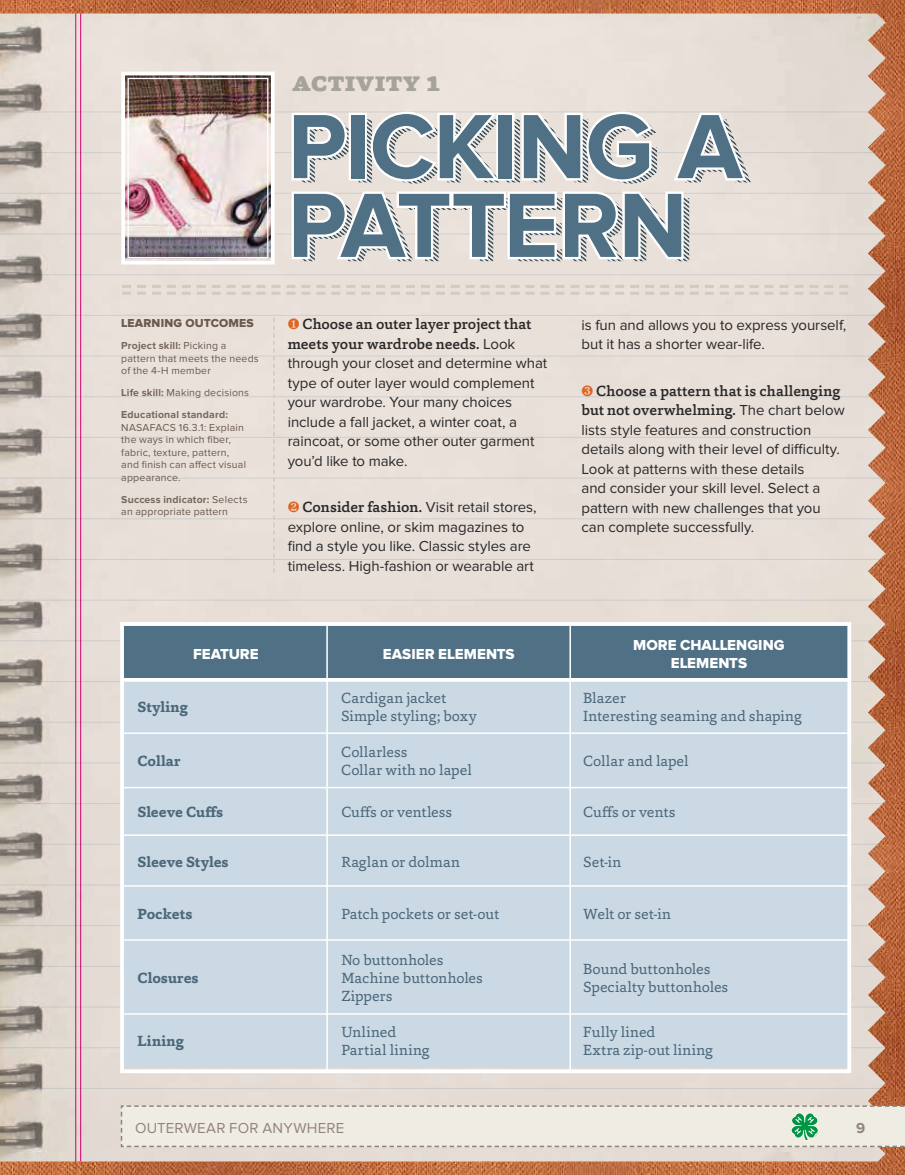
<style>
.page{position:relative;width:905px;height:1175px;background:#fff}
.page>*{position:absolute;margin:0;border:0;box-sizing:border-box;transform-origin:0 0}
.t1{font:700 94.5px/78.8px "Proxima Nova";letter-spacing:-.01em;color:#4f7085}
.t2{font:800 30px "Capita";letter-spacing:.015em;color:#a6a499}
.t3{font:15px/19.5px "Proxima Nova";letter-spacing:-.005em;color:#292829}
.t4{font:15px/18px "Capita";color:#4b687b}
.t5{font:500 15px/19.5px "Capita";color:#292829}
.t6{font:700 15px "Capita";color:#4b687b}
.t7{font:15px/18px "Proxima Nova Extrabld";color:#fff}
.t8{font:15px "Proxima Nova";letter-spacing:.015em;color:#92847b}
.t9{font:700 15px "Proxima Nova";color:#92847b}
.t10{font:12px "Proxima Nova Extrabld";letter-spacing:.02em;color:#6a594e}
.t11{font:10.5px/12.6px "Proxima Nova";letter-spacing:.025em;color:#6a594e}
.t12{font:700 10.5px/21.8px "Proxima Nova";color:#77675b}
.s1{font-weight:700;color:#77675b}
.s2{font-weight:400;color:#6a594e}
.s3{color:#df6420}
.s4{font-family:"Proxima Nova";font-weight:400}
.s5{font-family:"Capita";font-weight:500}
</style>
<div class="page">
<img style="left:0;top:0;width:904px;height:1174px">
<img style="left:119px;top:70px;width:157px;height:196px">
<div style="left:127px;top:78px;width:141px;height:180px;border:1px solid #fff"></div>
<hr style="left:122px;top:678px;width:727px;height:3px;background:#fff">
<hr style="left:122px;top:732px;width:727px;height:2px;background:#fff">
<hr style="left:122px;top:787px;width:727px;height:1px;background:#fff">
<hr style="left:122px;top:834px;width:727px;height:2px;background:#fff">
<hr style="left:122px;top:885px;width:727px;height:1px;background:#fff">
<hr style="left:122px;top:939px;width:727px;height:1px;background:#fff">
<hr style="left:326px;top:623px;width:2px;height:448px;background:#fff">
<hr style="left:569px;top:623px;width:2px;height:448px;background:#fff">
<hr style="left:122px;top:1013px;width:727px;height:1px;background:#fff">
<svg style="left:120px;top:1104px;width:784px;height:43px;background:#e7e5dc"></svg>
<h2 class="t2" style="left:292px;top:59px;width:149px">activity 1</h2>
<p class="t10" style="left:121px;top:316px;width:134px">LEARNING OUTCOMES</p>
<p class="t11" style="left:121px;top:339px;width:139px"><span class="s1">Project skill:</span> Picking a pattern that meets the needs of the 4-H member</p>
<p class="t12" style="left:121px;top:382px;width:129px">Life skill: <span class="s2">Making decisions<br></span>Educational standard:</p>
<p class="t11" style="left:121px;top:421px;width:126px">NASAFACS 16.3.1: Explain the ways in which fiber, fabric, texture, pattern, and finish can affect visual appearance.</p>
<p class="t11" style="left:121px;top:493px;width:128px"><span class="s1">Success indicator:</span> Selects an appropriate pattern</p>
<h1 class="t1" style="left:288px;top:109px;width:456px">picking a pattern</h1>
<p class="t5" style="left:288px;top:314px;width:245px"><span class="s3">❶</span> Choose an outer layer project that meets your wardrobe needs. <span class="s4">Look</span></p>
<p class="t3" style="left:288px;top:354px;width:261px">through your closet and determine what type of outer layer would complement your wardrobe. Your many choices include a fall jacket, a winter coat, a raincoat, or some other outer garment you’d like to make.</p>
<p class="t3" style="left:288px;top:498px;width:250px"><span class="s3">❷</span> <span class="s5">Consider fashion.</span> Visit retail stores, explore online, or skim magazines to find a style you like. Classic styles are timeless. High-fashion or wearable art</p>
<p class="t3" style="left:581px;top:315px;width:266px">is fun and allows you to express yourself, but it has a shorter wear-life.</p>
<p class="t5" style="left:581px;top:381px;width:265px"><span class="s3">❸</span> Choose a pattern that is challenging but not overwhelming. <span class="s4">The chart below</span></p>
<p class="t3" style="left:581px;top:420px;width:260px">lists style features and construction details along with their level of difficulty.<br>Look at patterns with these details<br>and consider your skill level. Select a pattern with new challenges that you can complete successfully.</p>
<p class="t7" style="left:193px;top:645px;width:67px">FEATURE</p>
<p class="t7" style="left:383px;top:645px;width:133px">EASIER ELEMENTS</p>
<p class="t7" style="left:633px;top:636px;width:59px">MORE CHA</p>
<p class="t7" style="left:670px;top:636px;width:113px;text-indent:41px">LLENGING<br>ELEMENTS</p>
<p class="t6" style="left:137px;top:697px;width:52px">Styling</p>
<p class="t4" style="left:341px;top:689px;width:137px">Cardigan jacket<br>Simple styling; boxy</p>
<p class="t4" style="left:583px;top:689px;width:220px">Blazer<br>Interesting seaming and shaping</p>
<p class="t6" style="left:137px;top:751px;width:45px">Collar</p>
<p class="t4" style="left:341px;top:743px;width:132px">Collarless<br>Collar with no lapel</p>
<p class="t4" style="left:583px;top:752px;width:107px">Collar and lapel</p>
<p class="t6" style="left:137px;top:802px;width:87px">Sleeve Cuffs</p>
<p class="t4" style="left:341px;top:803px;width:113px">Cuffs or ventless</p>
<p class="t4" style="left:583px;top:803px;width:94px">Cuffs or vents</p>
<p class="t6" style="left:137px;top:851px;width:93px">Sleeve Styles</p>
<p class="t4" style="left:341px;top:852px;width:120px">Raglan or dolman</p>
<p class="t4" style="left:583px;top:852px;width:40px">Set-in</p>
<p class="t6" style="left:137px;top:904px;width:57px">Pockets</p>
<p class="t4" style="left:341px;top:904px;width:159px">Patch pockets or set-out</p>
<p class="t4" style="left:583px;top:904px;width:89px">Welt or set-in</p>
<p class="t6" style="left:137px;top:967px;width:63px">Closures</p>
<p class="t4" style="left:341px;top:950px;width:143px">No buttonholes<br>Machine buttonholes<br>Zippers</p>
<p class="t4" style="left:583px;top:959px;width:147px">Bound buttonholes<br>Specialty buttonholes</p>
<p class="t6" style="left:137px;top:1031px;width:48px">Lining</p>
<p class="t4" style="left:341px;top:1023px;width:90px">Unlined<br>Partial lining</p>
<p class="t4" style="left:583px;top:1023px;width:131px">Fully lined<br>Extra zip-out lining</p>
<p class="t8" style="left:135px;top:1119px;width:211px">OUTERWEAR FOR ANYWHERE</p>
<p class="t9" style="left:856px;top:1119px;width:11px">9</p>
</div>
